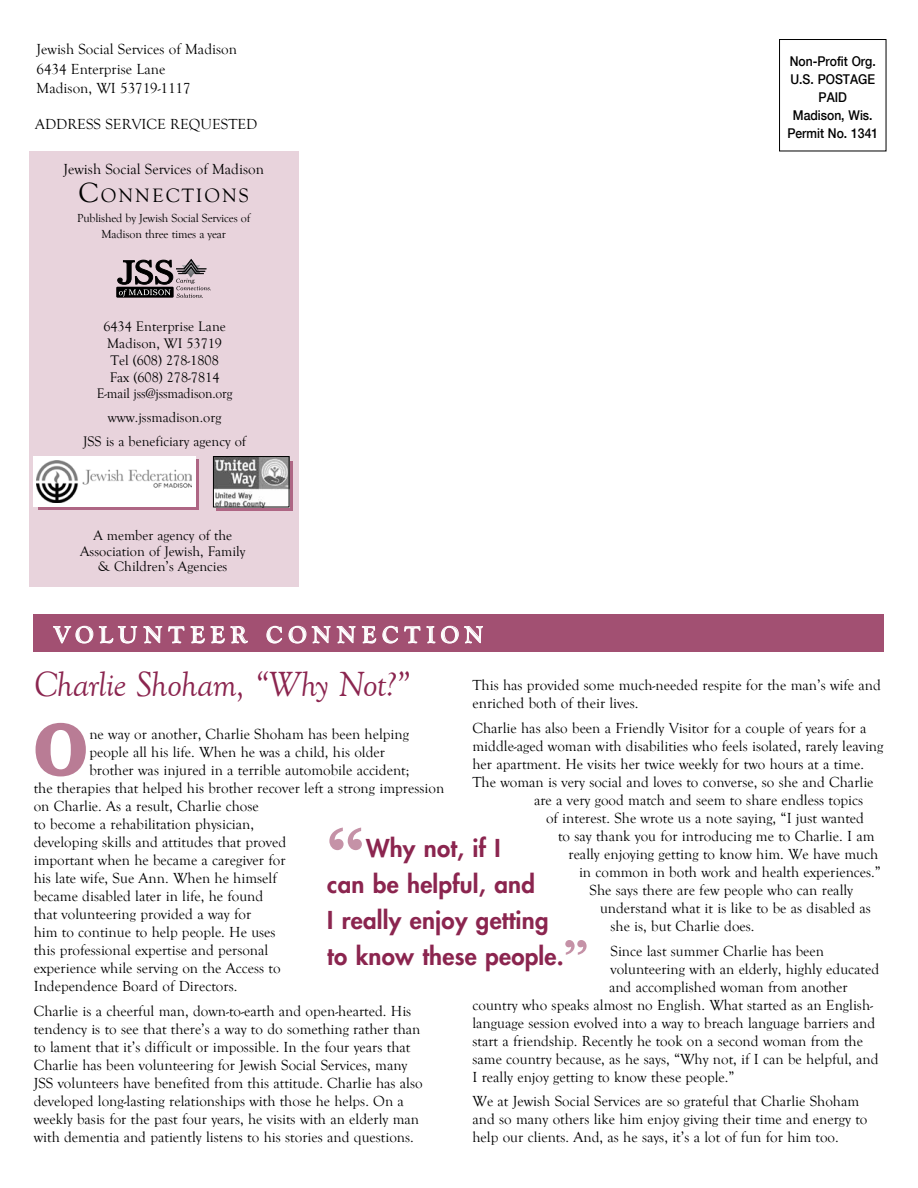
<style>
.page{position:relative;width:918px;height:1188px;background:#fff}
.page>*{position:absolute;margin:0;border:0;box-sizing:border-box;transform-origin:0 0}
.t1{font:82.5px "Clarendon";color:#c592a7}
.t2{font:700 76.2px "Clarendon";color:#b97c95;scale:.91 1}
.t3{font:54px "Clarendon";color:#c592a7}
.t4{font:italic 36px "Goudy Old Style T";letter-spacing:-.02em;color:#8b254f}
.t5{font:800 24px/36px "Futura";letter-spacing:.01em;color:#8b254f}
.t6{font:700 24px "Goudy Old Style T";letter-spacing:.245em;color:#fff}
.t7{font:19.95px "Goudy Old Style T";letter-spacing:.1em;color:#000}
.t8{font:15px/18px "Goudy Old Style T";color:#000}
.t9{font:14.25px/16.8px "Goudy Old Style T";color:#000;text-align:center}
.t10{font:500 13.5px/18px "Helvetica Neue";color:#000;text-align:center;scale:.9 1}
.t11{font:12px/16.5px "Goudy Old Style T";letter-spacing:-.015em;color:#000;text-align:center}
.s1{font-size:28.5px}
</style>
<div class="page">
<div style="left:34px;top:614px;width:850px;height:38px;background:#a25072"></div>
<svg style="left:53px;top:626px;width:40px;height:17px"></svg>
<svg style="left:99px;top:626px;width:38px;height:17px"></svg>
<svg style="left:143px;top:626px;width:19px;height:18px"></svg>
<svg style="left:168px;top:626px;width:16px;height:17px"></svg>
<svg style="left:191px;top:626px;width:14px;height:17px"></svg>
<svg style="left:211px;top:626px;width:37px;height:17px"></svg>
<svg style="left:267px;top:626px;width:15px;height:17px"></svg>
<svg style="left:289px;top:626px;width:17px;height:17px"></svg>
<svg style="left:312px;top:626px;width:18px;height:18px"></svg>
<svg style="left:337px;top:626px;width:18px;height:18px"></svg>
<svg style="left:362px;top:626px;width:14px;height:17px"></svg>
<svg style="left:383px;top:626px;width:15px;height:17px"></svg>
<svg style="left:404px;top:626px;width:16px;height:17px"></svg>
<svg style="left:427px;top:626px;width:8px;height:17px"></svg>
<svg style="left:441px;top:626px;width:42px;height:18px"></svg>
<div style="left:779px;top:39px;width:107px;height:112px;border:1px solid #000"></div>
<div style="left:29px;top:151px;width:270px;height:436px;background:#e8d3dc"></div>
<div style="left:38px;top:459px;width:160px;height:51px;background:#ae6684"></div>
<svg style="left:216px;top:461px;width:76px;height:49px"></svg>
<div style="left:34px;top:457px;width:162px;height:50px;background:#fff"></div>
<img style="left:36px;top:461px;width:155px;height:42px">
<img style="left:215px;top:458px;width:72px;height:47px">
<div style="left:213px;top:456px;width:76px;height:51px;border:1px solid #000"></div>
<svg style="left:117px;top:258px;width:94px;height:40px"></svg>
<p class="t8" style="left:37px;top:40px;width:202px;line-height:19.5px">Jewish Social Services of Madison<br>6434 Enterprise Lane<br>Madison, WI 53719-1117</p>
<p class="t8" style="left:35px;top:116px;width:224px">ADDRESS SERVICE REQUESTED</p>
<p class="t8" style="left:64px;top:160px;width:202px">Jewish Social Services of Madison</p>
<h3 class="t7" style="left:79px;top:185px;width:172px"><span class="s1">C</span>ONNECTIONS</h3>
<p class="t11" style="left:77px;top:210px;width:175px">Published by Jewish Social Services of<br>Madison three times a year</p>
<p class="t9" style="left:97px;top:319px;width:137px">6434 Enterprise Lane<br>Madison, WI 53719<br>Tel (608) 278-1808<br>Fax (608) 278-7814<br>E-mail jss@jssmadison.org</p>
<p class="t9" style="left:83px;top:406px;width:165px;line-height:24px">www.jssmadison.org<br>JSS is a beneficiary agency of</p>
<p class="t9" style="left:80px;top:528px;width:167px;line-height:15.8px">A member agency of the<br>Association of Jewish, Family &amp; Children’s Agencies</p>
<p class="t10" style="left:787px;top:52px;width:102px">Non-Profit Org.<br>U.S. POSTAGE<br>PAID<br>Madison, Wis.<br>Permit No. 1341</p>
<h3 class="t6" style="left:54px;top:621px;width:431px">VOLUNTEER CONNECTION</h3>
<h3 class="t4" style="left:34px;top:665px;width:377px">Charlie Shoham, “Why Not?”</h3>
<p class="t8" style="left:473px;top:676px;width:410px">This has provided some much-needed respite for the man’s wife and enriched both of their lives.</p>
<p class="t8" style="left:473px;top:719px;width:395px">Charlie has also been a Friendly Visitor for a couple of years for a</p>
<p class="t8" style="left:473px;top:737px;width:413px">middle-aged woman with disabilities who feels isolated, rarely leaving</p>
<p class="t8" style="left:473px;top:755px;width:393px">her apartment. He visits her twice weekly for two hours at a time.</p>
<p class="t8" style="left:473px;top:773px;width:403px">The woman is very social and loves to converse, so she and Charlie</p>
<p class="t8" style="left:534px;top:791px;width:331px">are a very good match and seem to share endless topics</p>
<p class="t8" style="left:546px;top:809px;width:320px">of interest. She wrote us a note saying, “I just wanted</p>
<p class="t8" style="left:558px;top:827px;width:318px">to say thank you for introducing me to Charlie. I am</p>
<p class="t8" style="left:569px;top:845px;width:311px">really enjoying getting to know him. We have much</p>
<p class="t8" style="left:579px;top:863px;width:303px">in common in both work and health experiences.”</p>
<p class="t8" style="left:590px;top:881px;width:265px">She says there are few people who can really</p>
<p class="t8" style="left:600px;top:899px;width:273px">understand what it is like to be as disabled as</p>
<p class="t8" style="left:611px;top:917px;width:146px">she is, but Charlie does.</p>
<p class="t8" style="left:611px;top:942px;width:215px">Since last summer Charlie has been</p>
<p class="t8" style="left:611px;top:960px;width:270px">volunteering with an elderly, highly educated</p>
<p class="t8" style="left:609px;top:978px;width:240px">and accomplished woman from another</p>
<p class="t8" style="left:473px;top:996px;width:402px">country who speaks almost no English. What started as an English-</p>
<p class="t8" style="left:473px;top:1014px;width:404px">language session evolved into a way to breach language barriers and</p>
<p class="t8" style="left:473px;top:1032px;width:392px">start a friendship. Recently he took on a second woman from the</p>
<p class="t8" style="left:473px;top:1050px;width:408px">same country because, as he says, “Why not, if I can be helpful, and</p>
<p class="t8" style="left:473px;top:1068px;width:264px">I really enjoy getting to know these people.”</p>
<p class="t8" style="left:473px;top:1093px;width:396px">We at Jewish Social Services are so grateful that Charlie Shoham and so many others like him enjoy giving their time and energy to help our clients. And, as he says, it’s a lot of fun for him too.</p>
<h2 class="t2" style="left:34px;top:703px;width:61px">O</h2>
<p class="t8" style="left:89px;top:725px;width:321px">ne way or another, Charlie Shoham has been helping</p>
<p class="t8" style="left:89px;top:743px;width:297px">people all his life. When he was a child, his older</p>
<p class="t8" style="left:89px;top:761px;width:322px">brother was injured in a terrible automobile accident;</p>
<p class="t8" style="left:34px;top:779px;width:412px">the therapies that helped his brother recover left a strong impression</p>
<p class="t8" style="left:34px;top:797px;width:226px">on Charlie. As a result, Charlie chose</p>
<p class="t8" style="left:34px;top:815px;width:222px">to become a rehabilitation physician,</p>
<p class="t8" style="left:34px;top:833px;width:254px">developing skills and attitudes that proved</p>
<p class="t8" style="left:34px;top:851px;width:253px">important when he became a caregiver for</p>
<p class="t8" style="left:34px;top:869px;width:245px">his late wife, Sue Ann. When he himself</p>
<p class="t8" style="left:34px;top:887px;width:231px">became disabled later in life, he found</p>
<p class="t8" style="left:34px;top:905px;width:219px">that volunteering provided a way for</p>
<p class="t8" style="left:34px;top:923px;width:243px">him to continue to help people. He uses</p>
<p class="t8" style="left:34px;top:941px;width:236px">this professional expertise and personal</p>
<p class="t8" style="left:34px;top:959px;width:248px">experience while serving on the Access to</p>
<p class="t8" style="left:34px;top:977px;width:205px">Independence Board of Directors.</p>
<p class="t8" style="left:34px;top:1002px;width:390px">Charlie is a cheerful man, down-to-earth and open-hearted. His tendency is to see that there’s a way to do something rather than to lament that it’s difficult or impossible. In the four years that Charlie has been volunteering for Jewish Social Services, many JSS volunteers have benefited from this attitude. Charlie has also developed long-lasting relationships with those he helps. On a weekly basis for the past four years, he visits with an elderly man with dementia and patiently listens to his stories and questions.</p>
<h1 class="t1" style="left:327px;top:808px;width:38px">“</h1>
<h3 class="t5" style="left:327px;top:830px;width:238px;text-indent:39px">Why not, if I<br>can be helpful, and<br>I really enjoy getting to know these people.</h3>
<h3 class="t3" style="left:564px;top:927px;width:25px">”</h3>
</div>
